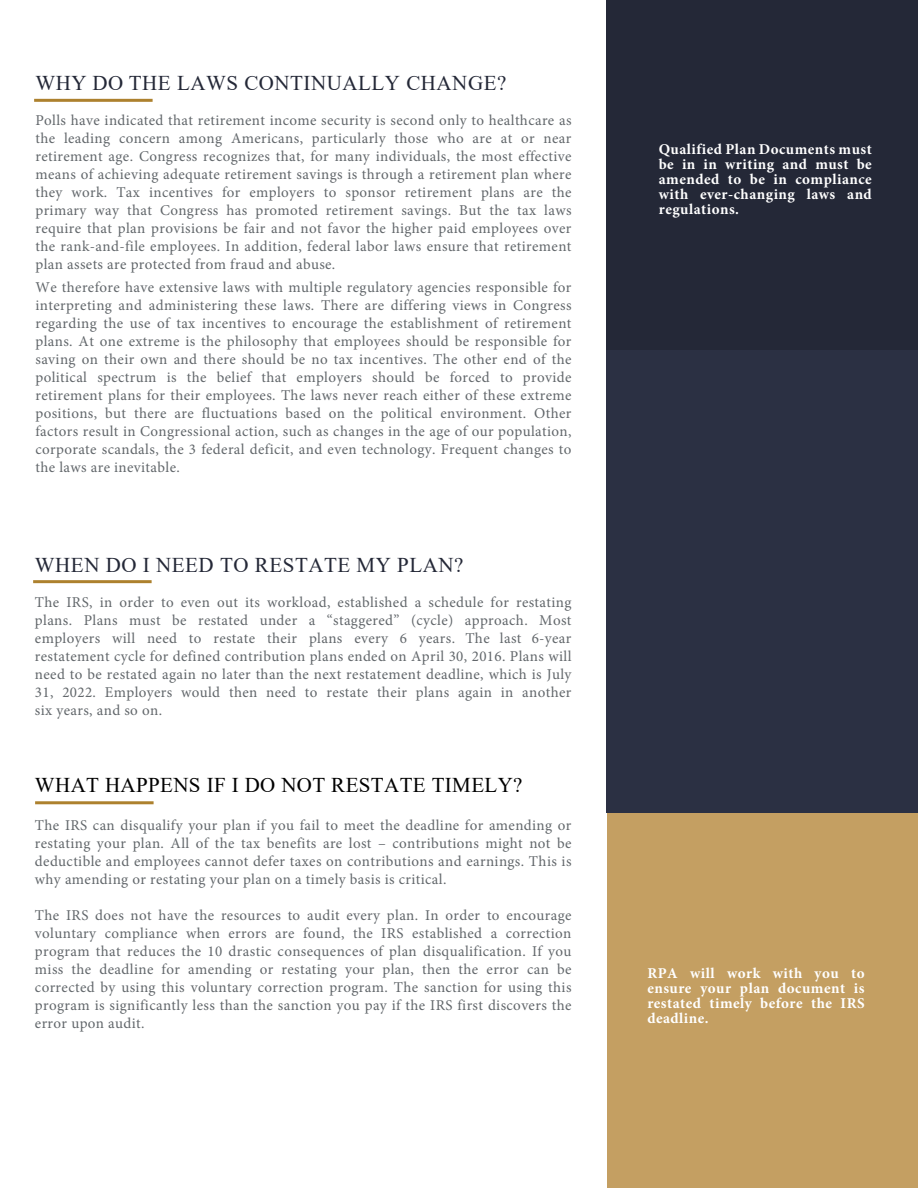
<style>
.page{position:relative;width:918px;height:1188px;background:#fff}
.page>*{position:absolute;margin:0;border:0;box-sizing:border-box;transform-origin:0 0}
.t1{font:21px "Times New Roman";letter-spacing:.025em;color:#242837}
.t2{font:21px "Times New Roman";letter-spacing:.02em;color:#000}
.t3{font:15px/18px "Minion Pro";letter-spacing:.025em;color:#62676b;text-align:justify}
.t4{font:700 15px/15px "Minion Pro";letter-spacing:.035em;color:#fff;text-align:justify}
.s1{font-style:inherit}
</style>
<div class="page">
<div style="left:606px;top:264px;width:312px;height:548px;background:#2b3043"></div>
<div style="left:606px;top:0;width:312px;height:350px;background:#242837"></div>
<div style="left:607px;top:813px;width:311px;height:375px;background:#c49f62"></div>
<hr style="left:34px;top:99px;width:119px;height:3px;background:#ad812e">
<hr style="left:35px;top:801px;width:119px;height:3px;background:#ad812e">
<hr style="left:33px;top:580px;width:119px;height:3px;background:#ad812e">
<h1 class="t1" style="left:35px;top:68px;width:472px"><span class="s1">WHY DO</span> THE LAWS CONTINUALLY CHANGE<span class="s1">?</span></h1>
<p class="t3" style="left:35px;top:111px;width:538px">Polls have indicated that retirement income security is second only to healthcare as the leading concern among Americans, particularly those who are at or near retirement age. Congress recognizes that, for many individuals, the most effective means of achieving adequate retirement savings is through a retirement plan where they work. Tax incentives for employers to sponsor retirement plans are the primary way that Congress has promoted retirement savings. But the tax laws require that plan provisions be fair and not favor the higher paid employees over the rank-and-file employees. In addition, federal labor laws ensure that retirement plan assets are protected from fraud and abuse.</p>
<p class="t3" style="left:35px;top:279px;width:538px">We therefore have extensive laws with multiple regulatory agencies responsible for interpreting and administering these laws. There are differing views in Congress regarding the use of tax incentives to encourage the establishment of retirement plans. At one extreme is the philosophy that employees should be responsible for saving on their own and there should be no tax incentives. The other end of the political spectrum is the belief that employers should be forced to provide retirement plans for their employees. The laws never reach either of these extreme positions, but there are fluctuations based on the political environment. Other factors result in Congressional action, such as changes in the age of our population, corporate scandals, the 3 federal deficit, and even technology. Frequent changes to the laws are inevitable.</p>
<h1 class="t1" style="left:35px;top:550px;width:430px">WHEN DO I NEED TO RESTATE MY PLAN?</h1>
<p class="t3" style="left:35px;top:593px;width:538px">The IRS, in order to even out its workload, established a schedule for restating plans. Plans must be restated under a “staggered” (cycle) approach. Most employers will need to restate their plans every 6 years. The last 6-year restatement cycle for defined contribution plans ended on April 30, 2016. Plans will need to be restated again no later than the next restatement deadline, which is July 31, 2022. Employers would then need to restate their plans again in another six years, and so on.</p>
<h1 class="t2" style="left:35px;top:770px;width:489px">WHAT HAPPENS IF I DO NOT RESTATE TIMELY?</h1>
<p class="t3" style="left:35px;top:816px;width:538px">The IRS can disqualify your plan if you fail to meet the deadline for amending or restating your plan. All of the tax benefits are lost – contributions might not be deductible and employees cannot defer taxes on contributions and earnings. This is why amending or restating your plan on a timely basis is critical.</p>
<p class="t3" style="left:35px;top:906px;width:538px">The IRS does not have the resources to audit every plan. In order to encourage voluntary compliance when errors are found, the IRS established a correction program that reduces the 10 drastic consequences of plan disqualification. If you miss the deadline for amending or restating your plan, then the error can be corrected by using this voluntary correction program. The sanction for using this program is significantly less than the sanction you pay if the IRS first discovers the error upon audit.</p>
<p class="t4" style="left:659px;top:141px;width:215px">Qualified Plan Documents must be in in writing and must be amended to be in compliance with ever-changing laws and regulations.</p>
<p class="t4" style="left:647px;top:966px;width:219px">RPA will work with you to ensure your plan document is restated timely before the IRS deadline.</p>
</div>
